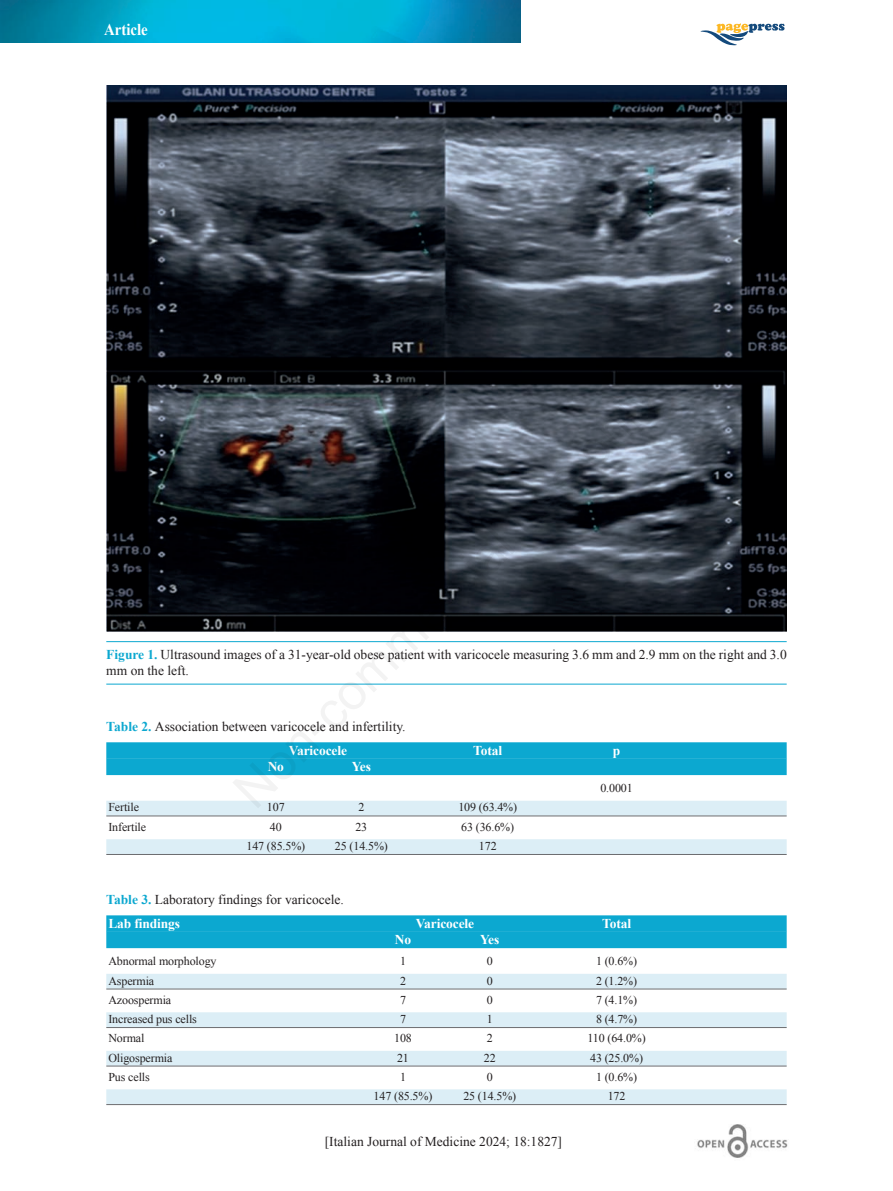
<style>
.page{position:relative;width:893px;height:1191px;background:#fff}
.page>*{position:absolute;margin:0;border:0;box-sizing:border-box;transform-origin:0 0}
.t1{font:700 16.5px "Times New Roman";color:#fff;scale:.9 1}
.t2{font:13.5px/23.5px "Times New Roman";color:#231f20}
.t3{font:700 13.5px "Times New Roman";letter-spacing:-.01em;color:#fff}
.t4{font:12px "Times New Roman";letter-spacing:-.01em;color:#231f20}
.s1{font-weight:700;color:#0ca8d0}
.s2{font-weight:700;color:#fff}
</style>
<div class="page">
<img style="left:0;top:0;width:520px;height:42px">
<svg style="left:701px;top:23px;width:83px;height:22px"></svg>
<img style="left:697px;top:1124px;width:91px;height:34px">
<img style="left:106px;top:85px;width:681px;height:546px">
<hr style="left:106px;top:641px;width:681px;height:1px;background:#0ca8d0">
<hr style="left:106px;top:683px;width:681px;height:1px;background:#0ca8d0">
<div style="left:106px;top:915px;width:681px;height:17px;background:#0ca8d0"></div>
<div style="left:106px;top:931px;width:681px;height:17px;background:#0ca8d0"></div>
<div style="left:106px;top:973px;width:681px;height:15px;background:#dceef6"></div>
<hr style="left:106px;top:988px;width:681px;height:1px;background:#6c6d70">
<div style="left:106px;top:1012px;width:681px;height:15px;background:#dceef6"></div>
<hr style="left:106px;top:1027px;width:681px;height:1px;background:#6c6d70">
<div style="left:106px;top:1050px;width:681px;height:15px;background:#dceef6"></div>
<hr style="left:106px;top:1065px;width:681px;height:1px;background:#6c6d70">
<div style="left:106px;top:1089px;width:681px;height:15px;background:#dceef6"></div>
<hr style="left:106px;top:1104px;width:681px;height:1px;background:#6c6d70">
<div style="left:106px;top:742px;width:681px;height:17px;background:#0ca8d0"></div>
<div style="left:106px;top:758px;width:681px;height:17px;background:#0ca8d0"></div>
<div style="left:106px;top:800px;width:681px;height:15px;background:#dceef6"></div>
<hr style="left:106px;top:815px;width:681px;height:1px;background:#6c6d70">
<div style="left:106px;top:839px;width:681px;height:15px;background:#dceef6"></div>
<hr style="left:106px;top:854px;width:681px;height:1px;background:#6c6d70">
<p class="t1" style="left:104px;top:20px;width:50px">Article</p>
<p class="t2" style="left:106px;top:646px;width:682px;line-height:16.2px"><span class="s1">Figure 1.</span> Ultrasound images of a 31-year-old obese patient with varicocele measuring 3.6 mm and 2.9 mm on the right and 3.0 mm on the left.</p>
<p class="t2" style="left:289px;top:714px;width:118px;text-indent:-182px"><span class="s1">Table 2.</span> Association between varicocele and infertility.<br><span class="s2">Varicocele</span></p>
<p class="t3" style="left:268px;top:759px;width:18px">No</p>
<p class="t3" style="left:352px;top:759px;width:21px">Yes</p>
<p class="t3" style="left:473px;top:742px;width:30px">Total</p>
<p class="t3" style="left:613px;top:742px;width:9px">p</p>
<p class="t4" style="left:600px;top:781px;width:34px">0.0001</p>
<p class="t4" style="left:108px;top:800px;width:32px">Fertile</p>
<p class="t4" style="left:267px;top:800px;width:19px">107</p>
<p class="t4" style="left:358px;top:800px;width:7px">2</p>
<p class="t4" style="left:458px;top:800px;width:60px">109 (63.4%)</p>
<p class="t4" style="left:108px;top:820px;width:39px">Infertile</p>
<p class="t4" style="left:270px;top:820px;width:13px">40</p>
<p class="t4" style="left:355px;top:820px;width:13px">23</p>
<p class="t4" style="left:461px;top:820px;width:54px">63 (36.6%)</p>
<p class="t4" style="left:246px;top:839px;width:60px">147 (85.5%)</p>
<p class="t4" style="left:335px;top:839px;width:54px">25 (14.5%)</p>
<p class="t4" style="left:479px;top:839px;width:19px">172</p>
<p class="t2" style="left:106px;top:887px;width:239px"><span class="s1">Table 3.</span> Laboratory findings for varicocele.<br><span class="s2">Lab findings</span></p>
<p class="t3" style="left:416px;top:915px;width:60px">Varicocele</p>
<p class="t3" style="left:602px;top:915px;width:30px">Total</p>
<p class="t3" style="left:395px;top:932px;width:18px">No</p>
<p class="t3" style="left:480px;top:932px;width:21px">Yes</p>
<p class="t4" style="left:108px;top:954px;width:110px">Abnormal morphology</p>
<p class="t4" style="left:400px;top:954px;width:7px">1</p>
<p class="t4" style="left:487px;top:954px;width:7px">0</p>
<p class="t4" style="left:596px;top:954px;width:43px">1 (0.6%)</p>
<p class="t4" style="left:108px;top:973px;width:47px">Aspermia</p>
<p class="t4" style="left:400px;top:973px;width:7px">2</p>
<p class="t4" style="left:487px;top:973px;width:7px">0</p>
<p class="t4" style="left:596px;top:973px;width:43px">2 (1.2%)</p>
<p class="t4" style="left:108px;top:993px;width:64px">Azoospermia</p>
<p class="t4" style="left:400px;top:993px;width:7px">7</p>
<p class="t4" style="left:487px;top:993px;width:7px">0</p>
<p class="t4" style="left:596px;top:993px;width:43px">7 (4.1%)</p>
<p class="t4" style="left:108px;top:1012px;width:90px">Increased pus cells</p>
<p class="t4" style="left:400px;top:1012px;width:7px">7</p>
<p class="t4" style="left:487px;top:1012px;width:7px">1</p>
<p class="t4" style="left:596px;top:1012px;width:43px">8 (4.7%)</p>
<p class="t4" style="left:108px;top:1031px;width:38px">Normal</p>
<p class="t4" style="left:394px;top:1031px;width:19px">108</p>
<p class="t4" style="left:487px;top:1031px;width:7px">2</p>
<p class="t4" style="left:587px;top:1031px;width:60px">110 (64.0%)</p>
<p class="t4" style="left:108px;top:1050px;width:66px">Oligospermia</p>
<p class="t4" style="left:397px;top:1050px;width:13px">21</p>
<p class="t4" style="left:484px;top:1050px;width:13px">22</p>
<p class="t4" style="left:590px;top:1050px;width:54px">43 (25.0%)</p>
<p class="t4" style="left:108px;top:1070px;width:43px">Pus cells</p>
<p class="t4" style="left:400px;top:1070px;width:7px">1</p>
<p class="t4" style="left:487px;top:1070px;width:7px">0</p>
<p class="t4" style="left:596px;top:1070px;width:43px">1 (0.6%)</p>
<p class="t4" style="left:374px;top:1089px;width:60px">147 (85.5%)</p>
<p class="t4" style="left:463px;top:1089px;width:54px">25 (14.5%)</p>
<p class="t4" style="left:608px;top:1089px;width:19px">172</p>
<p class="t2" style="left:325px;top:1130px;width:239px">[Italian Journal of Medicine 2024; 18:1827]</p>
</div>
